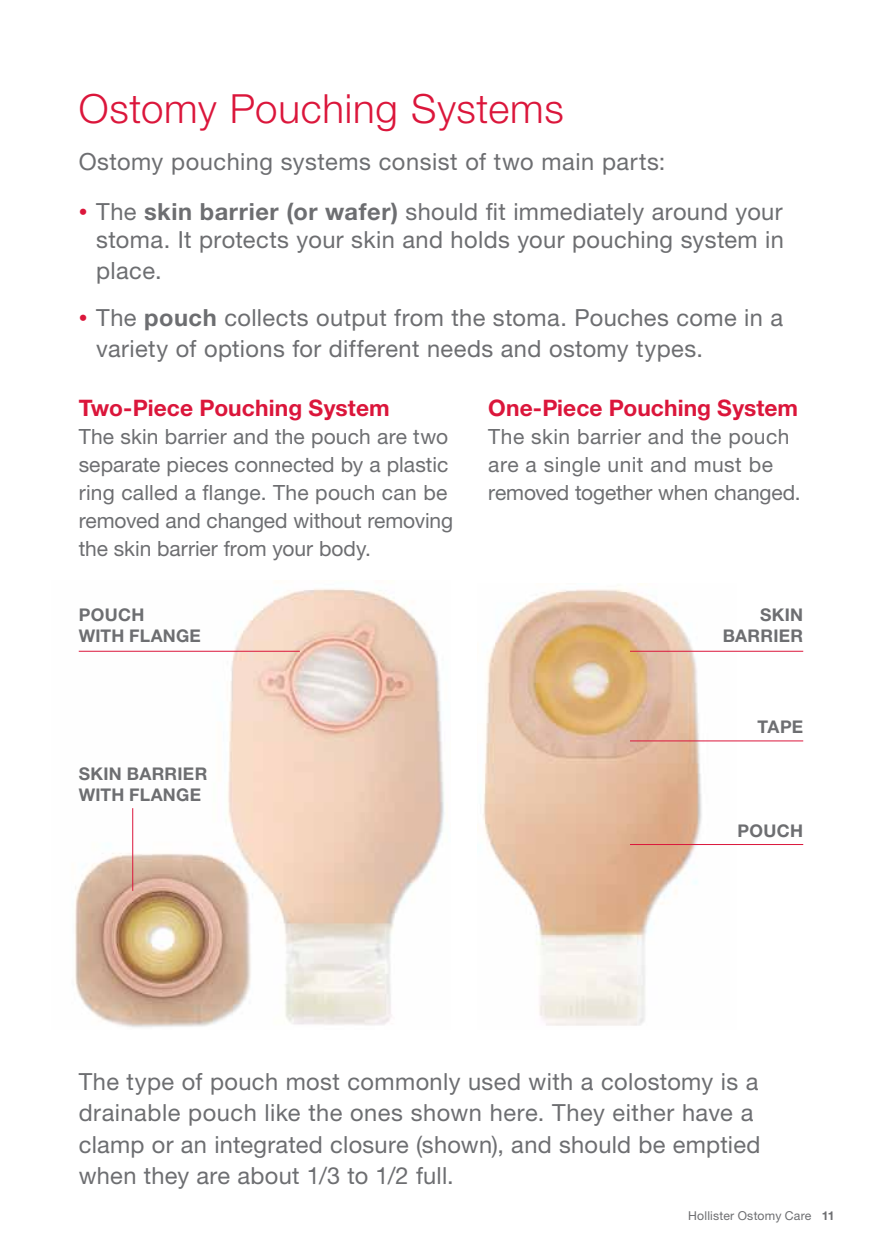
<style>
.page{position:relative;width:882px;height:1260px;background:#fff}
.page>*{position:absolute;margin:0;border:0;box-sizing:border-box;transform-origin:0 0}
.t1{font:300 40.25px "Helvetica Neue LT Pro";letter-spacing:.02em;color:#db163b}
.t2{font:23.62px/31.5px "Helvetica Neue LT Pro";letter-spacing:.015em;color:#6d6e71}
.t3{font:700 22.75px "Helvetica Neue LT Pro";letter-spacing:.005em;color:#db163b}
.t4{font:21px/28px "Helvetica Neue LT Pro";letter-spacing:.005em;color:#6d6e71}
.t5{font:700 17.5px/21px "Helvetica Neue LT Pro";letter-spacing:.015em;color:#6d6e71}
.t6{font:12.25px "Helvetica Neue LT Pro";letter-spacing:.015em;color:#6d6e71}
.s1{font-size:17.5px;color:#db163b}
.s2{font-weight:700}
</style>
<div class="page">
<img style="left:483px;top:584px;width:253px;height:442px">
<img style="left:75px;top:589px;width:370px;height:439px">
<hr style="left:79px;top:651px;width:221px;height:1px;background:#db163b">
<hr style="left:630px;top:651px;width:173px;height:1px;background:#db163b">
<hr style="left:630px;top:844px;width:173px;height:1px;background:#db163b">
<hr style="left:630px;top:740px;width:173px;height:1px;background:#db163b">
<hr style="left:132px;top:808px;width:1px;height:83px;background:#db163b">
<h1 class="t1" style="left:79px;top:84px;width:487px">Ostomy Pouching Systems</h1>
<p class="t2" style="left:79px;top:145px;width:588px">Ostomy pouching systems consist of two main parts:</p>
<p class="t2" style="left:79px;top:197px;width:707px;line-height:28px;text-align:right"><span class="s1">•</span> The <span class="s2">skin barrier (or wafer)</span> should fit immediately around your stoma. It protects your skin and holds your pouching system in</p>
<p class="t2" style="left:96px;top:255px;width:67px">place.</p>
<p class="t2" style="left:96px;top:301px;width:688px;text-indent:-18px"><span class="s1">•</span> The <span class="s2">pouch</span> collects output from the stoma. Pouches come in a variety of options for different needs and ostomy types.</p>
<p class="t3" style="left:79px;top:394px;width:313px">Two-Piece Pouching System</p>
<p class="t4" style="left:79px;top:422px;width:376px">The skin barrier and the pouch are two separate pieces connected by a plastic ring called a flange. The pouch can be removed and changed without removing the skin barrier from your body.</p>
<p class="t5" style="left:79px;top:604px;width:74px">Pouch with Flan</p>
<p class="t5" style="left:176px;top:625px;width:25px">ge</p>
<p class="t5" style="left:79px;top:763px;width:75px">Skin Barr</p>
<p class="t5" style="left:178px;top:763px;width:18px">ier</p>
<p class="t5" style="left:79px;top:784px;width:74px">with Flan</p>
<p class="t5" style="left:176px;top:784px;width:25px">ge</p>
<p class="t3" style="left:488px;top:394px;width:311px">One-Piece Pouching System</p>
<p class="t4" style="left:488px;top:422px;width:314px">The skin barrier and the pouch are a single unit and must be removed together when changed.</p>
<p class="t5" style="left:760px;top:604px;width:42px">Skin</p>
<p class="t5" style="left:723px;top:625px;width:26px">Barr</p>
<p class="t5" style="left:773px;top:625px;width:18px">ier</p>
<p class="t5" style="left:758px;top:716px;width:47px">TAPE</p>
<p class="t5" style="left:737px;top:820px;width:53px">Pouch</p>
<p class="t2" style="left:79px;top:1065px;width:683px">The type of pouch most commonly used with a colostomy is a drainable pouch like the ones shown here. They either have a clamp or an integrated closure (shown), and should be emptied when they are about 1/3 to 1/2 full.</p>
<p class="t6" style="left:688px;top:1208px;width:148px">Hollister Ostomy Care <span class="s2">11</span></p>
</div>
